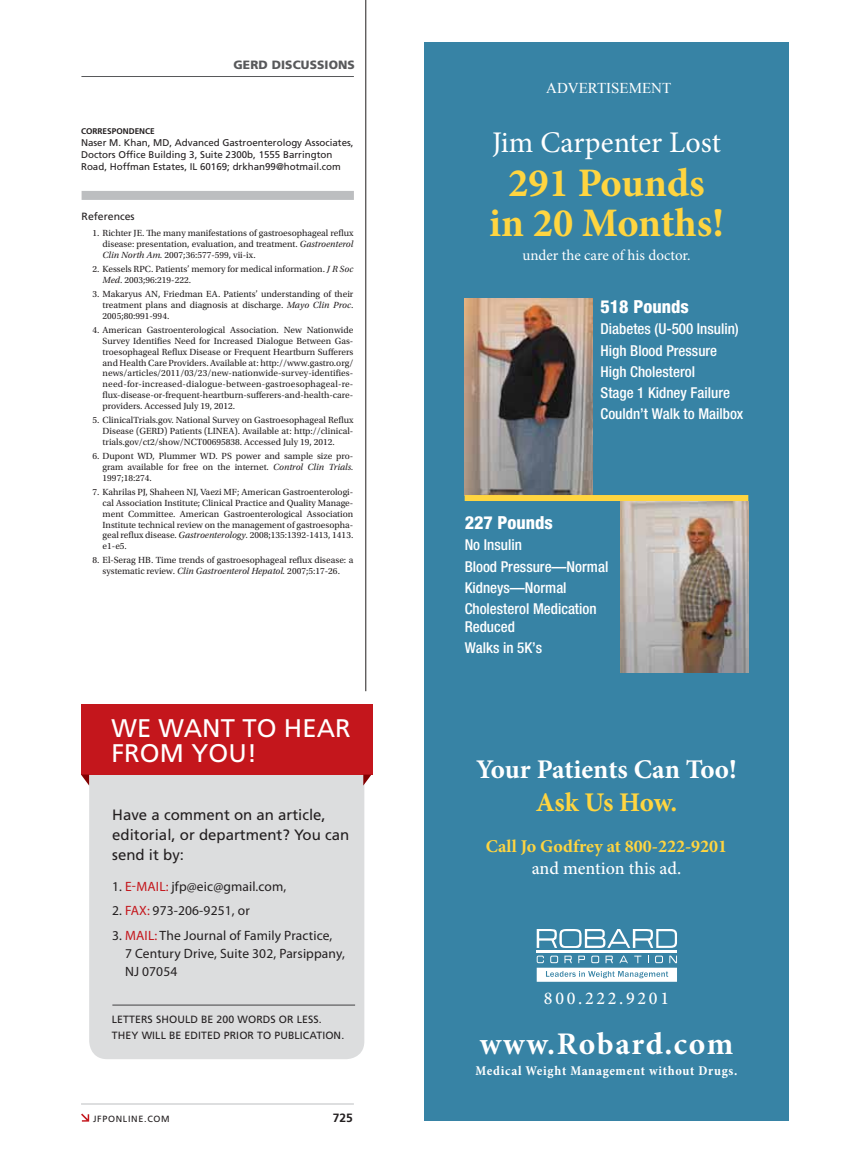
<style>
.page{position:relative;width:851px;height:1161px;background:#fff}
.page>*{position:absolute;margin:0;border:0;box-sizing:border-box;transform-origin:0 0}
.t1{font:700 40.5px/40.5px "Minion Pro";color:#ffd540;text-align:center}
.t2{font:700 31.5px "Minion Pro";letter-spacing:.045em;color:#fff}
.t3{font:30px "Minion Pro";color:#fff}
.t4{font:700 27px "Minion Pro";letter-spacing:-.005em;color:#fff}
.t5{font:700 27px "Minion Pro";letter-spacing:-.015em;color:#ffd540}
.t6{font:25.5px/25.2px "Frutiger LT Std";letter-spacing:.005em;color:#fff}
.t7{font:700 18px "Minion Pro";color:#ffd540}
.t8{font:800 condensed 18px "Helvetica Neue";color:#fff}
.t9{font:500 18px "Minion Pro";color:#fff}
.t10{font:500 18px "Minion Pro";letter-spacing:.15em;color:#fff}
.t11{font:500 condensed 15px/21.3px "Helvetica Neue";color:#fff}
.t12{font:15px/19.8px "Frutiger LT Std";color:#231f20}
.t13{font:15px "Minion Pro";color:#fff}
.t14{font:15px "Times New Roman";color:#fff}
.t15{font:13.5px/18px "Myriad Pro";letter-spacing:.01em;color:#231f20}
.t16{font:700 condensed 13.5px "Minion Pro";letter-spacing:.05em;color:#fff}
.t17{font:900 12px "Frutiger LT Std";letter-spacing:.01em;color:#58595b}
.t18{font:700 12px "Frutiger LT Std";color:#231f20}
.t19{font:10.5px/16.5px "Frutiger LT Std";letter-spacing:.01em;color:#231f20}
.t20{font:9.75px/12px "Frutiger LT Std";color:#231f20}
.t21{font:9.3px/10.8px "Utopia Std";color:#231f20;text-align:justify}
.t22{font:9px "Frutiger LT Std";letter-spacing:.075em;color:#231f20}
.t23{font:700 8.25px "Frutiger LT Std";color:#231f20}
.s1{font-style:italic}
.s2{color:#c4161c}
</style>
<div class="page">
<svg style="left:81px;top:1114px;width:8px;height:8px"></svg>
<hr style="left:81px;top:1104px;width:273px;height:1px;background:#bcbec0">
<hr style="left:81px;top:76px;width:273px;height:1px;background:#58595b">
<div style="left:82px;top:191px;width:272px;height:9px;background:#bcbec0"></div>
<hr style="left:365px;top:0;width:1px;height:691px;background:#231f20">
<div style="left:424px;top:42px;width:364px;height:1079px;background:#3783a5"></div>
<svg style="left:536px;top:929px;width:141px;height:19px"></svg>
<hr style="left:536px;top:951px;width:141px;height:2px;background:#fff">
<svg style="left:536px;top:956px;width:141px;height:26px"></svg>
<img style="left:464px;top:299px;width:129px;height:196px">
<img style="left:620px;top:501px;width:128px;height:171px">
<div style="left:464px;top:495px;width:284px;height:6px;background:#ffd540"></div>
<div style="left:89px;top:710px;width:275px;height:349px;background:#dcddde;border-radius:18px"></div>
<div style="left:81px;top:704px;width:291px;height:71px;background:#c4161c"></div>
<svg style="left:81px;top:775px;width:8px;height:11px"></svg>
<svg style="left:363px;top:775px;width:8px;height:11px"></svg>
<hr style="left:112px;top:1005px;width:243px;height:1px;background:#414042">
<p class="t17" style="left:233px;top:58px;width:123px">GERD DISCUSSIONS</p>
<p class="t23" style="left:81px;top:127px;width:33px">CORRESPOND</p>
<p class="t23" style="left:135px;top:127px;width:22px">ENCE</p>
<p class="t20" style="left:81px;top:137px;width:274px">N aser M . Khan, MD, Advanced Gastroenterology Associates,<br>Doctors Office B uilding 3, Suite 2300b, 1555 Barrington<br>Road, H offman Estates, IL 60169; drkhan99@hotmail.com</p>
<p class="t19" style="left:82px;top:208px;width:55px">References</p>
<p class="t21" style="left:103px;top:228px;width:252px;text-indent:-10px">1. Richter JE. The many manifestations of gastroesophageal reflux disease: presentation, evaluation, and treatment. <span class="s1">Gastroenterol Clin North Am.</span> 2007;36:577-599, vii-ix.</p>
<p class="t21" style="left:103px;top:264px;width:252px;text-indent:-10px">2. Kessels RPC. Patients’ memory for medical information. <span class="s1">J R Soc<br>Med</span>. 2003;96:219-222.</p>
<p class="t21" style="left:103px;top:289px;width:252px;text-indent:-10px">3. Makaryus AN, Friedman EA. Patients’ understanding of their treatment plans and diagnosis at discharge. <span class="s1">Mayo Clin Proc</span>.<br>2005;80:991-994.</p>
<p class="t21" style="left:103px;top:325px;width:252px;text-indent:-10px">4. American Gastroenterological Association. New Nationwide Survey Identifies Need for Increased Dialogue Between Gas&shy;troesophageal Reflux Disease or Frequent Heartburn Sufferers and Health Care Providers. Available at: http://www.gastro.org/ news/articles/2011/03/23/new-nationwide-survey-identifies&shy;need-for-increased-dialogue-between-gastroesophageal-re&shy;flux-disease-or-frequent-heartburn-sufferers-and-health-care&shy;providers. Accessed July 19, 2012.</p>
<p class="t21" style="left:103px;top:415px;width:252px;text-indent:-10px">5. ClinicalTrials.gov. National Survey on Gastroesophageal Reflux Disease (GERD) Patients (LINEA). Available at: http://clinical&shy;trials.gov/ct2/show/NCT00695838. Accessed July 19, 2012.</p>
<p class="t21" style="left:103px;top:451px;width:252px;text-indent:-10px">6. Dupont WD, Plummer WD. PS power and sample size pro&shy;gram available for free on the internet. <span class="s1">Control Clin Trials.<br></span>1997;18:274.</p>
<p class="t21" style="left:103px;top:487px;width:252px;text-indent:-10px">7. Kahrilas PJ, Shaheen NJ, Vaezi MF; American Gastroenterologi&shy;cal Association Institute; Clinical Practice and Quality Manage&shy;ment Committee. American Gastroenterological Association Institute technical review on the management of gastroesopha&shy;geal reflux disease. <span class="s1">Gastroenterology.</span> 2008;135:1392-1413, 1413. e1-e5.</p>
<p class="t21" style="left:93px;top:555px;width:262px;text-align:center">8. El-Serag HB. Time trends of gastroesophageal reflux disease: a systematic review. <span class="s1">Clin Gastroenterol Hepatol.</span> 2007;5:17-26.</p>
<h3 class="t6" style="left:111px;top:716px;width:241px">We Want to hear from you!</h3>
<h3 class="t12" style="left:112px;top:805px;width:238px">Have a comment on an article, editorial, or department? You can send it by:</h3>
<h3 class="t15" style="left:112px;top:877px;width:175px">1. <span class="s2">E-mail:</span> jfp@eic@gmail.com,</h3>
<h3 class="t15" style="left:112px;top:902px;width:139px">2. <span class="s2">Fax:</span> 973-206-9251, or</h3>
<h3 class="t15" style="left:125px;top:926px;width:221px;text-indent:-13px">3. <span class="s2">Mail:</span> The Journal of Family Practice,<br>7 Century Drive, Suite 302, Parsippany,<br>NJ 07054</h3>
<p class="t19" style="left:112px;top:1011px;width:234px">Letters should be 200 words or less.<br>They will be edited prior to publication.</p>
<p class="t22" style="left:93px;top:1113px;width:78px">jfponline.com</p>
<p class="t18" style="left:333px;top:1111px;width:22px">725</p>
<h3 class="t14" style="left:546px;top:78px;width:126px">ADVERTISEMENT</h3>
<h3 class="t3" style="left:492px;top:122px;width:230px">Jim Carpenter Lost</h3>
<h1 class="t1" style="left:489px;top:162px;width:236px">291 Pounds in 20 Months!</h1>
<h3 class="t13" style="left:522px;top:245px;width:170px">under the care of his doctor.</h3>
<h3 class="t8" style="left:600px;top:296px;width:90px">518 Pounds</h3>
<h3 class="t11" style="left:600px;top:318px;width:144px">Diabetes (U-500 Insulin)<br>High Blood Pressure<br>High Cholesterol<br>Stage 1 Kidney Failure<br>Couldn’t Walk to Mailbox</h3>
<h3 class="t8" style="left:464px;top:512px;width:90px">227 Pounds</h3>
<h3 class="t11" style="left:464px;top:534px;width:145px">No Insulin<br>Blood Pressure—Normal<br>Kidneys—Normal<br>Cholesterol Medication</h3>
<h3 class="t11" style="left:464px;top:616px;width:79px">Reduced<br>Walks in 5K’s</h3>
<h3 class="t4" style="left:476px;top:751px;width:262px">Your Patients Can Too!</h3>
<h3 class="t5" style="left:535px;top:783px;width:143px">Ask Us How.</h3>
<h3 class="t7" style="left:486px;top:834px;width:243px">Call Jo Godfrey at 800-222-9201</h3>
<h3 class="t9" style="left:531px;top:856px;width:151px">and mention this ad.</h3>
<h3 class="t10" style="left:544px;top:986px;width:127px">800.222.9201</h3>
<h2 class="t2" style="left:479px;top:1022px;width:255px">www.Robard.com</h2>
<h3 class="t16" style="left:475px;top:1062px;width:263px">Medical Weight Management without Drugs.</h3>
</div>
